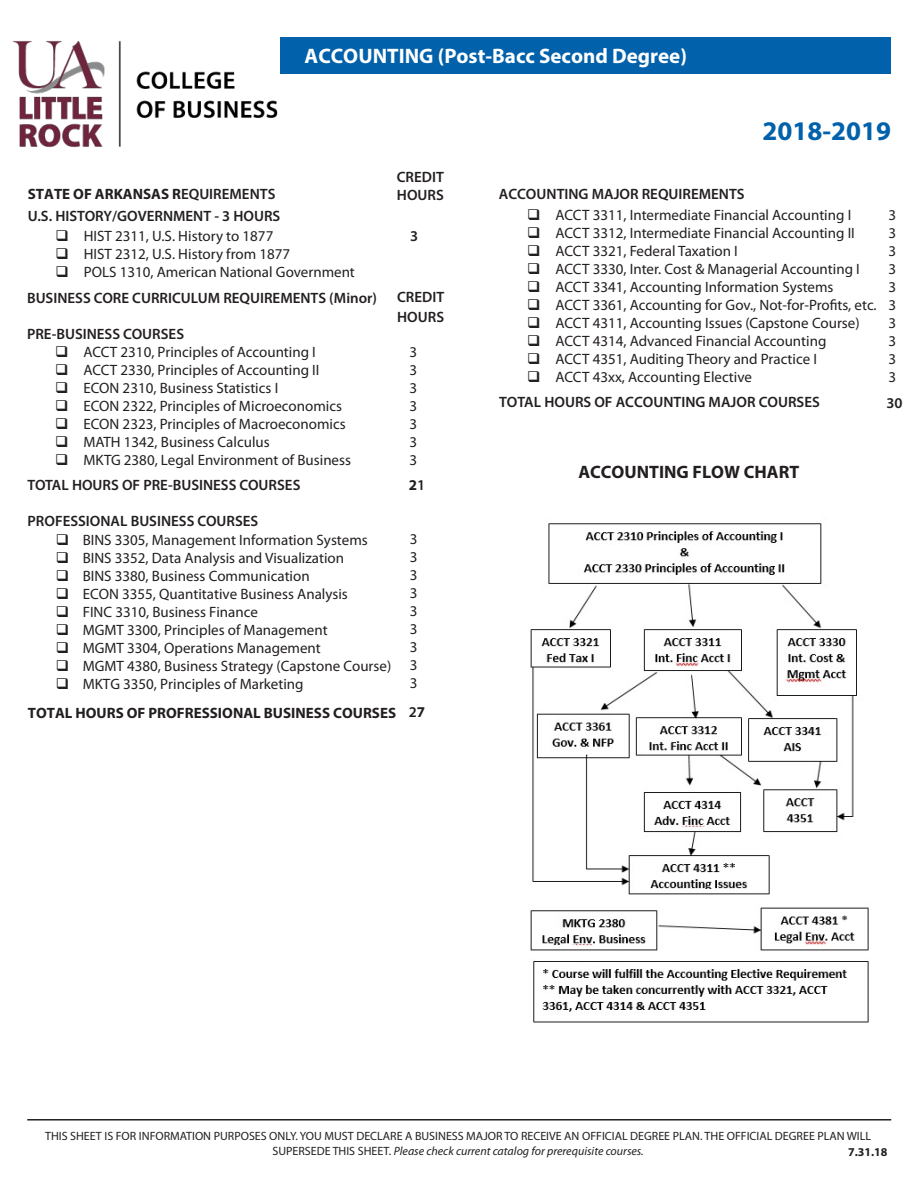
<style>
.page{position:relative;width:918px;height:1188px;background:#fff}
.page>*{position:absolute;margin:0;border:0;box-sizing:border-box;transform-origin:0 0}
.t1{font:700 27px "Myriad Pro";color:#0161aa}
.t2{font:700 21px "Myriad Pro";color:#fff}
.t3{font:700 18px "Myriad Pro";color:#231f20}
.t4{font:15px/18px "Myriad Pro";color:#231f20;text-align:justify}
.t5{font:600 15px "Myriad Pro";color:#231f20}
.t6{font:700 15px "Myriad Pro";color:#231f20}
.t7{font:12px "Myriad Pro";color:#231f20}
.t8{font:italic 12px "Myriad Pro";color:#231f20}
.t9{font:700 12px "Myriad Pro";color:#231f20}
.s1{font-weight:600}
.s2{font-weight:700}
.s3{font-style:normal}
</style>
<div class="page">
<div style="left:281px;top:38px;width:610px;height:36px;background:#0161aa"></div>
<hr style="left:27px;top:1119px;width:864px;height:2px;background:#231f20">
<img style="left:13px;top:40px;width:265px;height:108px">
<img style="left:530px;top:523px;width:339px;height:500px">
<p class="t2" style="left:305px;top:42px;width:384px">ACCOUNTING (Post-Bacc Second Degree)</p>
<p class="t1" style="left:762px;top:114px;width:130px">2018-2019</p>
<p class="t5" style="left:397px;top:167px;width:49px">CREDIT</p>
<p class="t5" style="left:397px;top:185px;width:48px">HOURS</p>
<p class="t5" style="left:410px;top:227px;width:10px">3</p>
<p class="t6" style="left:28px;top:184px;width:249px">STATE OF ARKANSAS R<span class="s1">EQUIREMENTS</span></p>
<p class="t5" style="left:28px;top:207px;width:254px">U.S. HISTORY/GOVERNMENT - 3 HOURS</p>
<p class="t4" style="left:55px;top:227px;width:219px">❑ HIST 2311, U.S. History to 1877</p>
<p class="t4" style="left:55px;top:245px;width:236px">❑ HIST 2312, U.S. History from 1877</p>
<p class="t4" style="left:55px;top:263px;width:301px">❑ POLS 1310, American National Government</p>
<p class="t5" style="left:27px;top:288px;width:352px">BUSINESS CORE CURRICULUM REQUIREMENTS (Minor)</p>
<p class="t5" style="left:27px;top:324px;width:159px">PRE-BUSINESS COURSES</p>
<p class="t4" style="left:55px;top:343px;width:262px">❑ ACCT 2310, Principles of Accounting I</p>
<p class="t4" style="left:55px;top:361px;width:266px">❑ ACCT 2330, Principles of Accounting II</p>
<p class="t4" style="left:55px;top:379px;width:225px">❑ ECON 2310, Business Statistics I</p>
<p class="t4" style="left:55px;top:397px;width:288px">❑ ECON 2322, Principles of Microeconomics</p>
<p class="t4" style="left:55px;top:415px;width:292px">❑ ECON 2323, Principles of Macroeconomics</p>
<p class="t4" style="left:55px;top:433px;width:216px">❑ MATH 1342, Business Calculus</p>
<p class="t4" style="left:55px;top:451px;width:297px">❑ MKTG 2380, Legal Environment of Business</p>
<p class="t5" style="left:28px;top:476px;width:274px">TOTAL HOURS OF PRE-BUSINESS COURSES</p>
<p class="t5" style="left:28px;top:512px;width:232px">PROFESSIONAL BUSINESS COURSES</p>
<p class="t4" style="left:56px;top:530px;width:314px">❑ BINS 3305, Management Information Systems</p>
<p class="t4" style="left:56px;top:548px;width:290px">❑ BINS 3352, Data Analysis and Visualization</p>
<p class="t4" style="left:56px;top:566px;width:256px">❑ BINS 3380, Business Communication</p>
<p class="t4" style="left:56px;top:584px;width:294px">❑ ECON 3355, Quantitative Business Analysis</p>
<p class="t4" style="left:56px;top:602px;width:204px">❑ FINC 3310, Business Finance</p>
<p class="t4" style="left:56px;top:620px;width:274px">❑ MGMT 3300, Principles of Management</p>
<p class="t4" style="left:56px;top:638px;width:267px">❑ MGMT 3304, Operations Management</p>
<p class="t4" style="left:56px;top:656px;width:337px">❑ MGMT 4380, Business Strategy (Capstone Course)</p>
<p class="t4" style="left:56px;top:674px;width:249px">❑ MKTG 3350, Principles of Marketing</p>
<p class="t5" style="left:397px;top:287px;width:49px">CREDIT</p>
<p class="t5" style="left:397px;top:307px;width:48px">HOURS</p>
<p class="t4" style="left:410px;top:343px;width:9px">3</p>
<p class="t4" style="left:410px;top:361px;width:9px">3</p>
<p class="t4" style="left:410px;top:379px;width:9px">3</p>
<p class="t4" style="left:410px;top:397px;width:9px">3</p>
<p class="t4" style="left:410px;top:415px;width:9px">3</p>
<p class="t4" style="left:410px;top:433px;width:9px">3</p>
<p class="t4" style="left:410px;top:451px;width:9px">3</p>
<p class="t6" style="left:409px;top:475px;width:18px">2<span class="s1">1</span></p>
<p class="t4" style="left:410px;top:530px;width:9px">3<br>3<br>3<br>3<br>3<br>3<br>3<br>3<br>3</p>
<p class="t6" style="left:28px;top:703px;width:370px">TOTAL HOURS OF PROFRESSIONAL BUSINESS COURSES</p>
<p class="t5" style="left:409px;top:703px;width:18px">2<span class="s2">7</span></p>
<p class="t5" style="left:499px;top:184px;width:247px">ACCOUNTING MAJOR REQUIREMENTS</p>
<p class="t4" style="left:527px;top:206px;width:326px">❑ ACCT 3311, Intermediate Financial Accounting I</p>
<p class="t4" style="left:527px;top:224px;width:329px">❑ ACCT 3312, Intermediate Financial Accounting II</p>
<p class="t4" style="left:527px;top:242px;width:212px">❑ ACCT 3321, Federal Taxation I</p>
<p class="t4" style="left:527px;top:260px;width:334px">❑ ACCT 3330, Inter. Cost &amp; Managerial Accounting I</p>
<p class="t4" style="left:527px;top:278px;width:308px">❑ ACCT 3341, Accounting Information Systems</p>
<p class="t4" style="left:527px;top:296px;width:351px">❑ ACCT 3361, Accounting for Gov., Not-for-Profits, etc.</p>
<p class="t4" style="left:527px;top:314px;width:334px">❑ ACCT 4311, Accounting Issues (Capstone Course)</p>
<p class="t4" style="left:527px;top:332px;width:301px">❑ ACCT 4314, Advanced Financial Accounting</p>
<p class="t4" style="left:527px;top:350px;width:291px">❑ ACCT 4351, Auditing Theory and Practice I</p>
<p class="t4" style="left:527px;top:368px;width:226px">❑ ACCT 43xx, Accounting Elective</p>
<p class="t5" style="left:499px;top:392px;width:322px">TOTAL HOURS OF ACCOUNTING MAJOR COURSES</p>
<p class="t4" style="left:888px;top:206px;width:9px">3</p>
<p class="t4" style="left:888px;top:224px;width:9px">3</p>
<p class="t4" style="left:888px;top:242px;width:9px">3</p>
<p class="t4" style="left:888px;top:260px;width:9px">3</p>
<p class="t4" style="left:888px;top:278px;width:9px">3</p>
<p class="t4" style="left:888px;top:296px;width:9px">3</p>
<p class="t4" style="left:888px;top:314px;width:9px">3</p>
<p class="t4" style="left:888px;top:332px;width:9px">3</p>
<p class="t4" style="left:888px;top:350px;width:9px">3</p>
<p class="t4" style="left:888px;top:368px;width:9px">3</p>
<p class="t5" style="left:886px;top:393px;width:18px">30</p>
<p class="t3" style="left:578px;top:460px;width:222px">ACCOUNTING FLOW CHART</p>
<p class="t7" style="left:45px;top:1129px;width:828px">THIS SHEET IS FOR INFORMATION PURPOSES ONLY. YOU MUST DECLARE A BUSINESS MAJOR TO RECEIVE AN OFFICIAL DEGREE PLAN. THE OFFICIAL DEGREE PLAN WILL</p>
<p class="t8" style="left:272px;top:1143px;width:373px"><span class="s3">SUPERSEDE THIS SHEET.</span> Please check current catalog for prerequisite courses.</p>
<p class="t9" style="left:848px;top:1144px;width:41px">7.31.18</p>
</div>
